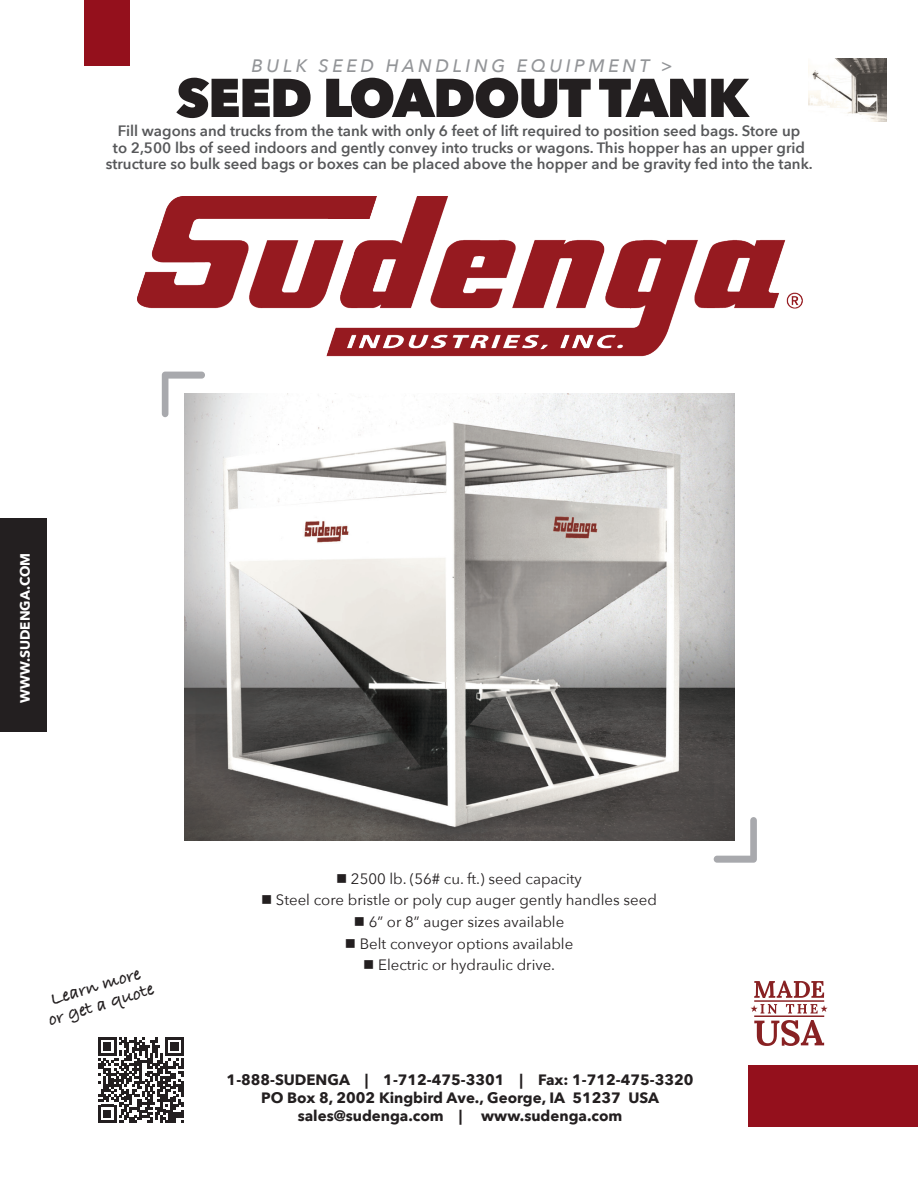
<style>
.page{position:relative;width:918px;height:1188px;background:#fff}
.page>*{position:absolute;margin:0;border:0;box-sizing:border-box;transform-origin:0 0}
.t1{font:800 54px "Avenir Next";letter-spacing:-.03em;color:#231f20}
.t2{font:700 18.9px/18.9px "Bradley Hand ITCTT";color:#231f20;text-align:center}
.t3{font:italic 500 18px "Avenir Next";letter-spacing:.2em;color:#939598}
.t4{font:600 15px/16.5px "Avenir Next";color:#57585a;text-align:center}
.t5{font:15px "Avenir Next";color:#231f20}
.Body_text{font:700 15px "Avenir Next";color:#231f20}
.Body_text-2{font:700 13.5px "Avenir Next";color:#fff}
</style>
<div class="page">
<div style="left:84px;top:0;width:46px;height:66px;background:#94101c"></div>
<div style="left:748px;top:1066px;width:170px;height:61px;background:#94101c"></div>
<svg style="left:98px;top:1037px;width:85px;height:86px"></svg>
<div style="left:0;top:518px;width:46px;height:214px;background:#231f20"></div>
<svg style="left:751px;top:981px;width:77px;height:65px"></svg>
<img style="left:137px;top:196px;width:666px;height:186px">
<img style="left:808px;top:58px;width:79px;height:64px">
<svg style="left:714px;top:817px;width:43px;height:46px"></svg>
<svg style="left:162px;top:372px;width:43px;height:45px"></svg>
<img style="left:185px;top:393px;width:549px;height:448px">
<p class="t3" style="left:252px;top:50px;width:423px">BULK SEED HANDLING EQUIPMENT &gt;</p>
<p class="t1" style="left:176px;top:65px;width:574px">SEED LOADOUT TANK</p>
<p class="t4" style="left:106px;top:139px;width:709px">to 2,500 lbs of seed indoors and gently convey into trucks or wagons. This hopper has an upper grid structure so bulk seed bags or boxes can be placed above the hopper and be gravity fed into the tank.</p>
<p class="t4" style="left:118px;top:123px;width:684px">Fill wagons and trucks from the tank with only 6 feet of lift required to position seed bags. Store up</p>
<p class="Body_text-2" style="left:13px;top:703px;width:151px;rotate:-90deg">WWW.SUDENGA.COM</p>
<p class="t2" style="left:40px;top:992px;width:111px;rotate:-17deg">Learn more or get a quote</p>
<p class="t5" style="left:336px;top:866px;width:247px">■ 2500 lb. (56# cu. ft.) seed capacity</p>
<p class="t5" style="left:261px;top:887px;width:397px">■ Steel core bristle or poly cup auger gently handles seed</p>
<p class="t5" style="left:354px;top:909px;width:212px">■ 6” or 8” auger sizes available</p>
<p class="t5" style="left:345px;top:931px;width:230px">■ Belt conveyor options available</p>
<p class="t5" style="left:363px;top:952px;width:194px">■ Electric or hydraulic drive.</p>
<p class="Body_text" style="left:227px;top:1067px;width:468px">1-888-SUDENGA | 1-712-475-3301 | Fax: 1-712-475-3320</p>
<p class="Body_text" style="left:261px;top:1085px;width:400px">PO Box 8, 2002 Kingbird Ave., George, IA 51237 USA</p>
<p class="Body_text" style="left:298px;top:1103px;width:166px">sales@sudenga.com |</p>
<p class="Body_text" style="left:481px;top:1103px;width:143px">www.sudenga.com</p>
</div>
